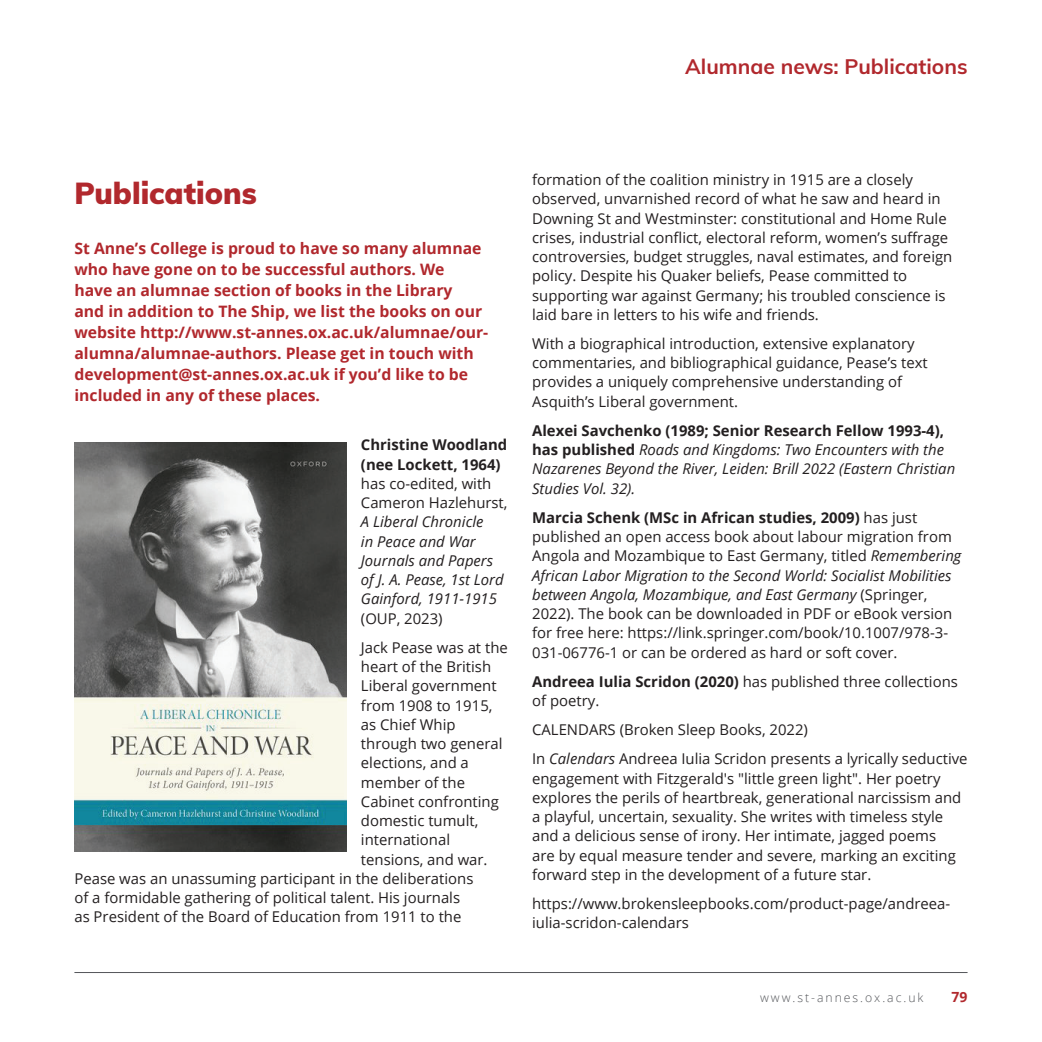
<style>
.page{position:relative;width:1042px;height:1042px;background:#fff}
.page>*{position:absolute;margin:0;border:0;box-sizing:border-box;transform-origin:0 0}
.t1{font:900 29.75px "Muli";color:#b1282d}
.t2{font:700 21px "Muli";color:#b1282d}
.t3{font:700 15.75px/21px "Open Sans";color:#b1282d}
.t4{font:14.88px/19.2px "Open Sans";color:#231f20}
.t5{font:italic 14.88px/19.2px "Open Sans";color:#231f20}
.t6{font:700 14.88px/19.2px "Open Sans";color:#231f20}
.t7{font:700 14px "Open Sans";color:#b1282d}
.t8{font:300 12.25px "Open Sans";letter-spacing:.16em;color:#54565a}
.s1{font-weight:700;font-style:normal}
.s2{font-weight:700}
.s3{font-style:italic}
</style>
<div class="page">
<img style="left:74px;top:442px;width:272px;height:409px">
<hr style="left:74px;top:972px;width:893px;height:1px;background:#54565a">
<h2 class="t2" style="left:685px;top:52px;width:284px">Alumnae news: Publications</h2>
<h1 class="t1" style="left:74px;top:171px;width:184px">Publications</h1>
<p class="t3" style="left:74px;top:238px;width:415px">St Anne’s College is proud to have so many alumnae who have gone on to be successful authors. We<br>have an alumnae section of books in the Library<br>and in addition to The Ship, we list the books on our website http://www.st-annes.ox.ac.uk/alumnae/our&shy;alumna/alumnae-authors. Please get in touch with development@st-annes.ox.ac.uk if you’d like to be included in any of these places.</p>
<p class="t6" style="left:361px;top:435px;width:148px">Christine Woodland (nee Lockett, 1964)</p>
<p class="t4" style="left:361px;top:473px;width:148px">has co-edited, with<br>Cameron Hazlehurst,</p>
<p class="t5" style="left:361px;top:512px;width:144px">A Liberal Chronicle<br>in Peace and War<br>Journals and Papers of J. A. Pease, 1st Lord<br>Gainford, 1911-1915</p>
<p class="t4" style="left:361px;top:603px;width:148px;line-height:29.2px">(OUP, 2023)<br>Jack Pease was at the</p>
<p class="t4" style="left:361px;top:657px;width:132px">heart of the British</p>
<p class="t4" style="left:361px;top:676px;width:137px">Liberal government</p>
<p class="t4" style="left:361px;top:695px;width:133px">from 1908 to 1915,</p>
<p class="t4" style="left:361px;top:714px;width:96px">as Chief Whip</p>
<p class="t4" style="left:361px;top:734px;width:143px">through two general</p>
<p class="t4" style="left:361px;top:753px;width:109px">elections, and a</p>
<p class="t4" style="left:361px;top:772px;width:106px">member of the</p>
<p class="t4" style="left:361px;top:791px;width:139px">Cabinet confronting</p>
<p class="t4" style="left:361px;top:811px;width:119px">domestic tumult,</p>
<p class="t4" style="left:361px;top:830px;width:91px">international</p>
<p class="t4" style="left:361px;top:849px;width:128px">tensions, and war.</p>
<p class="t4" style="left:74px;top:868px;width:400px">Pease was an unassuming participant in the deliberations</p>
<p class="t4" style="left:74px;top:888px;width:387px">of a formidable gathering of political talent. His journals</p>
<p class="t4" style="left:74px;top:907px;width:388px">as President of the Board of Education from 1911 to the</p>
<p class="t4" style="left:532px;top:170px;width:422px">formation of the coalition ministry in 1915 are a closely observed, unvarnished record of what he saw and heard in Downing St and Westminster: constitutional and Home Rule crises, industrial conflict, electoral reform, women’s suffrage controversies, budget struggles, naval estimates, and foreign policy. Despite his Quaker beliefs, Pease committed to supporting war against Germany; his troubled conscience is laid bare in letters to his wife and friends.</p>
<p class="t4" style="left:532px;top:333px;width:397px">With a biographical introduction, extensive explanatory commentaries, and bibliographical guidance, Pease’s text provides a uniquely comprehensive understanding of Asquith’s Liberal government.</p>
<p class="t5" style="left:532px;top:420px;width:425px"><span class="s1">Alexei Savchenko (1989; Senior Research Fellow 1993-4), has published</span> Roads and Kingdoms: Two Encounters with the Nazarenes Beyond the River, Leiden: Brill 2022 (Eastern Christian Studies Vol. 32).</p>
<p class="t4" style="left:532px;top:507px;width:431px"><span class="s2">Marcia Schenk (MSc in African studies, 2009)</span> has just published an open access book about labour migration from Angola and Mozambique to East Germany, titled <span class="s3">Remembering African Labor Migration to the Second World: Socialist Mobilities between Angola, Mozambique, and East Germany</span> (Springer, 2022). The book can be downloaded in PDF or eBook version for free here: https://link.springer.com/book/10.1007/978-3- 031-06776-1 or can be ordered as hard or soft cover.</p>
<p class="t4" style="left:532px;top:671px;width:427px"><span class="s2">Andreea Iulia Scridon (2020)</span> has published three collections of poetry.</p>
<p class="t4" style="left:532px;top:715px;width:437px;line-height:29.2px">CALENDARS (Broken Sleep Books, 2022)<br>In <span class="s3">Calendars</span> Andreea Iulia Scridon presents a lyrically seductive</p>
<p class="t4" style="left:532px;top:768px;width:431px">engagement with Fitzgerald's "little green light". Her poetry explores the perils of heartbreak, generational narcissism and a playful, uncertain, sexuality. She writes with timeless style and a delicious sense of irony. Her intimate, jagged poems are by equal measure tender and severe, marking an exciting forward step in the development of a future star.</p>
<p class="t4" style="left:532px;top:893px;width:420px">https://www.brokensleepbooks.com/product-page/andreea&shy;iulia-scridon-calendars</p>
<p class="t8" style="left:760px;top:989px;width:165px">www.st-annes.ox.ac.uk</p>
<p class="t7" style="left:951px;top:987px;width:17px">79</p>
</div>
